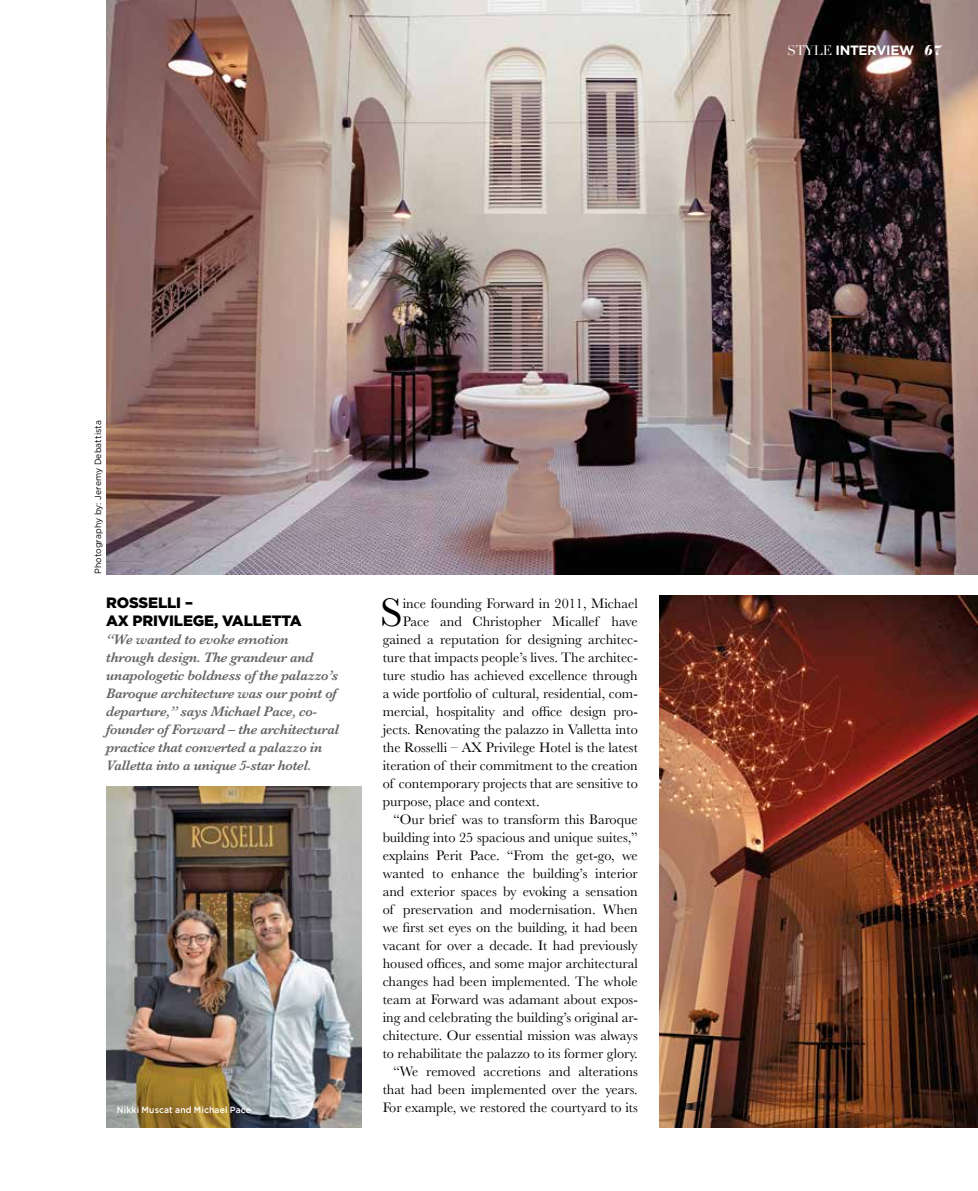
<style>
.page{position:relative;width:978px;height:1191px;background:#fff}
.page>*{position:absolute;margin:0;border:0;box-sizing:border-box;transform-origin:0 0}
.t1{font:41.4px "Baskerville";color:#000}
.t2{font:900 15px/18px "Gotham";letter-spacing:-.01em;color:#000}
.t3{font:14.25px "Baskerville";color:#000}
.t4{font:italic 600 14.25px/18px "Baskerville";letter-spacing:-.02em;color:#636466}
.t5{font:700 13.5px "Gotham";letter-spacing:-.025em;color:#fff}
.t6{font:9px "Gotham";letter-spacing:.015em;color:#000;scale:.95 1}
.t7{font:500 9px "Gotham";letter-spacing:.02em;color:#fff;scale:.95 1}
.s1{font-family:"Didot";font-weight:400}
.s2{font-family:"Bauer Bodoni BT";font-weight:900;font-style:italic;font-size:15px}
</style>
<div class="page">
<img style="left:659px;top:595px;width:319px;height:532px">
<img style="left:106px;top:0;width:872px;height:574px">
<img style="left:106px;top:787px;width:255px;height:340px">
<p class="t6" style="left:93px;top:574px;width:164px;rotate:-90deg">Photography by: Jeremy Debattista</p>
<p class="t2" style="left:106px;top:593px;width:197px">ROSSELLI –<br>AX PRIVILEGE, VALLETTA</p>
<p class="t4" style="left:106px;top:630px;width:234px">“We wanted to evoke emotion through design. The grandeur and unapologetic boldness of the palazzo’s Baroque architecture was our point of departure,” says Michael Pace, co&shy;founder of Forward – the architectural practice that converted a palazzo in Valletta into a unique 5-star hotel.</p>
<h1 class="t1" style="left:380px;top:586px;width:24px">S</h1>
<p class="t3" style="left:403px;top:594px;width:237px">ince founding Forward in 2011, Michael</p>
<p class="t3" style="left:403px;top:612px;width:237px">Pace and Christopher Micallef have</p>
<p class="t3" style="left:383px;top:630px;width:257px">gained a reputation for designing architec-</p>
<p class="t3" style="left:383px;top:648px;width:257px">ture that impacts people’s lives. The architec-</p>
<p class="t3" style="left:383px;top:666px;width:257px">ture studio has achieved excellence through</p>
<p class="t3" style="left:383px;top:684px;width:257px">a wide portfolio of cultural, residential, com-</p>
<p class="t3" style="left:383px;top:702px;width:257px">mercial, hospitality and office design pro-</p>
<p class="t3" style="left:383px;top:720px;width:257px">jects. Renovating the palazzo in Valletta into</p>
<p class="t3" style="left:383px;top:738px;width:257px">the Rosselli – AX Privilege Hotel is the latest</p>
<p class="t3" style="left:383px;top:756px;width:257px">iteration of their commitment to the creation</p>
<p class="t3" style="left:383px;top:774px;width:257px">of contemporary projects that are sensitive to</p>
<p class="t3" style="left:383px;top:792px;width:158px">purpose, place and context.</p>
<p class="t3" style="left:393px;top:810px;width:246px">“Our brief was to transform this Baroque</p>
<p class="t3" style="left:383px;top:828px;width:257px">building into 25 spacious and unique suites,”</p>
<p class="t3" style="left:383px;top:846px;width:257px">explains Perit Pace. “From the get-go, we</p>
<p class="t3" style="left:383px;top:864px;width:257px">wanted to enhance the building’s interior</p>
<p class="t3" style="left:383px;top:882px;width:257px">and exterior spaces by evoking a sensation</p>
<p class="t3" style="left:383px;top:900px;width:257px">of preservation and modernisation. When</p>
<p class="t3" style="left:383px;top:918px;width:257px">we first set eyes on the building, it had been</p>
<p class="t3" style="left:383px;top:936px;width:257px">vacant for over a decade. It had previously</p>
<p class="t3" style="left:383px;top:954px;width:257px">housed offices, and some major architectural</p>
<p class="t3" style="left:383px;top:972px;width:257px">changes had been implemented. The whole</p>
<p class="t3" style="left:383px;top:990px;width:257px">team at Forward was adamant about expos-</p>
<p class="t3" style="left:383px;top:1008px;width:257px">ing and celebrating the building’s original ar-</p>
<p class="t3" style="left:383px;top:1026px;width:257px">chitecture. Our essential mission was always</p>
<p class="t3" style="left:383px;top:1044px;width:257px">to rehabilitate the palazzo to its former glory.</p>
<p class="t3" style="left:393px;top:1062px;width:246px">“We removed accretions and alterations</p>
<p class="t3" style="left:383px;top:1080px;width:257px">that had been implemented over the years.</p>
<p class="t7" style="left:117px;top:1104px;width:143px">Nikki Muscat and Michael Pace</p>
<p class="t3" style="left:383px;top:1098px;width:257px">For example, we restored the courtyard to its</p>
<p class="t5" style="left:787px;top:41px;width:156px"><span class="s1">STYLE</span> INTERVIEW <span class="s2">67</span></p>
</div>
